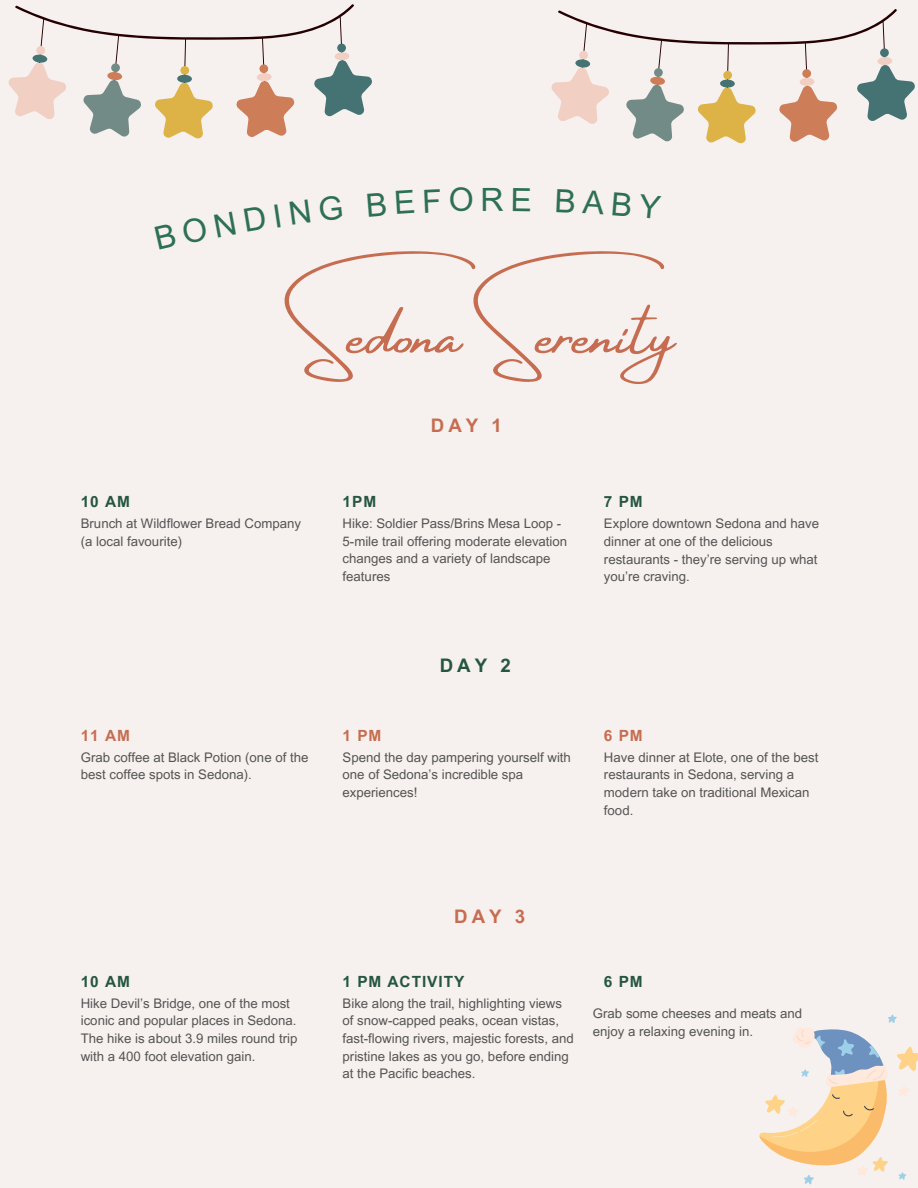
<style>
.page{position:relative;width:918px;height:1188px;background:#f6f0ee}
.page>*{position:absolute;margin:0;border:0;box-sizing:border-box;transform-origin:0 0}
.t1{font:69.45px "Amsterdam Four";color:#c66d51}
.t2{font:32.1px "Arial MT Pro";color:#2d7053}
.t3{font:700 18.75px "Arial MT Pro";letter-spacing:.215em;color:#c66d51}
.t4{font:700 18.75px "Arial MT Pro";color:#255641}
.t5{font:700 15.45px "Arial MT Pro";letter-spacing:.06em;color:#255641}
.t6{font:700 15.45px "Arial MT Pro";letter-spacing:.06em;color:#c66d51}
.t7{font:13.2px/17.5px "Arial MT Pro";color:#545454}
</style>
<div class="page">
<svg style="left:8px;top:4px;width:364px;height:134px"></svg>
<svg style="left:551px;top:9px;width:364px;height:134px"></svg>
<svg style="left:759px;top:1014px;width:159px;height:170px"></svg>
<p class="t2" style="left:481px;top:187px;width:25px">R</p>
<p class="t1" style="left:298px;top:296px;width:383px">Sedona Serenity</p>
<h3 class="t3" style="left:431px;top:419px;width:72px">DAY 1</h3>
<p class="t5" style="left:81px;top:496px;width:51px">10 AM</p>
<h4 class="t5" style="left:343px;top:496px;width:35px">1PM</h4>
<h3 class="t5" style="left:604px;top:496px;width:40px">7 PM</h3>
<p class="t7" style="left:81px;top:516px;width:222px">Brunch at Wildflower Bread Company (a local favourite)</p>
<p class="t7" style="left:343px;top:516px;width:226px">Hike: Soldier Pass/Brins Mesa Loop -<br>5-mile trail offering moderate elevation changes and a variety of landscape features</p>
<p class="t7" style="left:604px;top:517px;width:217px">Explore downtown Sedona and have dinner at one of the delicious restaurants - they’re serving up what you’re craving.</p>
<h3 class="t4" style="left:440px;top:659px;width:72px">DAY 2</h3>
<h2 class="t6" style="left:81px;top:729px;width:51px">11 AM</h2>
<p class="t6" style="left:343px;top:729px;width:40px">1 PM</p>
<h4 class="t6" style="left:604px;top:730px;width:40px">6 PM</h4>
<p class="t7" style="left:81px;top:750px;width:229px">Grab coffee at Black Potion (one of the best coffee spots in Sedona).</p>
<p class="t7" style="left:343px;top:750px;width:230px">Spend the day pampering yourself with one of Sedona’s incredible spa experiences!</p>
<p class="t7" style="left:604px;top:750px;width:216px">Have dinner at Elote, one of the best restaurants in Sedona, serving a modern take on traditional Mexican food.</p>
<h1 class="t5" style="left:81px;top:976px;width:51px">10 AM</h1>
<p class="t7" style="left:81px;top:996px;width:218px">Hike Devil’s Bridge, one of the most iconic and popular places in Sedona.<br>The hike is about 3.9 miles round trip with a 400 foot elevation gain.</p>
<h3 class="t3" style="left:454px;top:910px;width:72px">DAY 3</h3>
<h4 class="t5" style="left:343px;top:976px;width:123px">1 PM ACTIVITY</h4>
<p class="t7" style="left:343px;top:996px;width:233px">Bike along the trail, highlighting views of snow-capped peaks, ocean vistas, fast-flowing rivers, majestic forests, and pristine lakes as you go, before ending at the Pacific beaches.</p>
<p class="t5" style="left:604px;top:976px;width:40px">6 PM</p>
<p class="t7" style="left:593px;top:1006px;width:211px">Grab some cheeses and meats and enjoy a relaxing evening in.</p>
</div>
